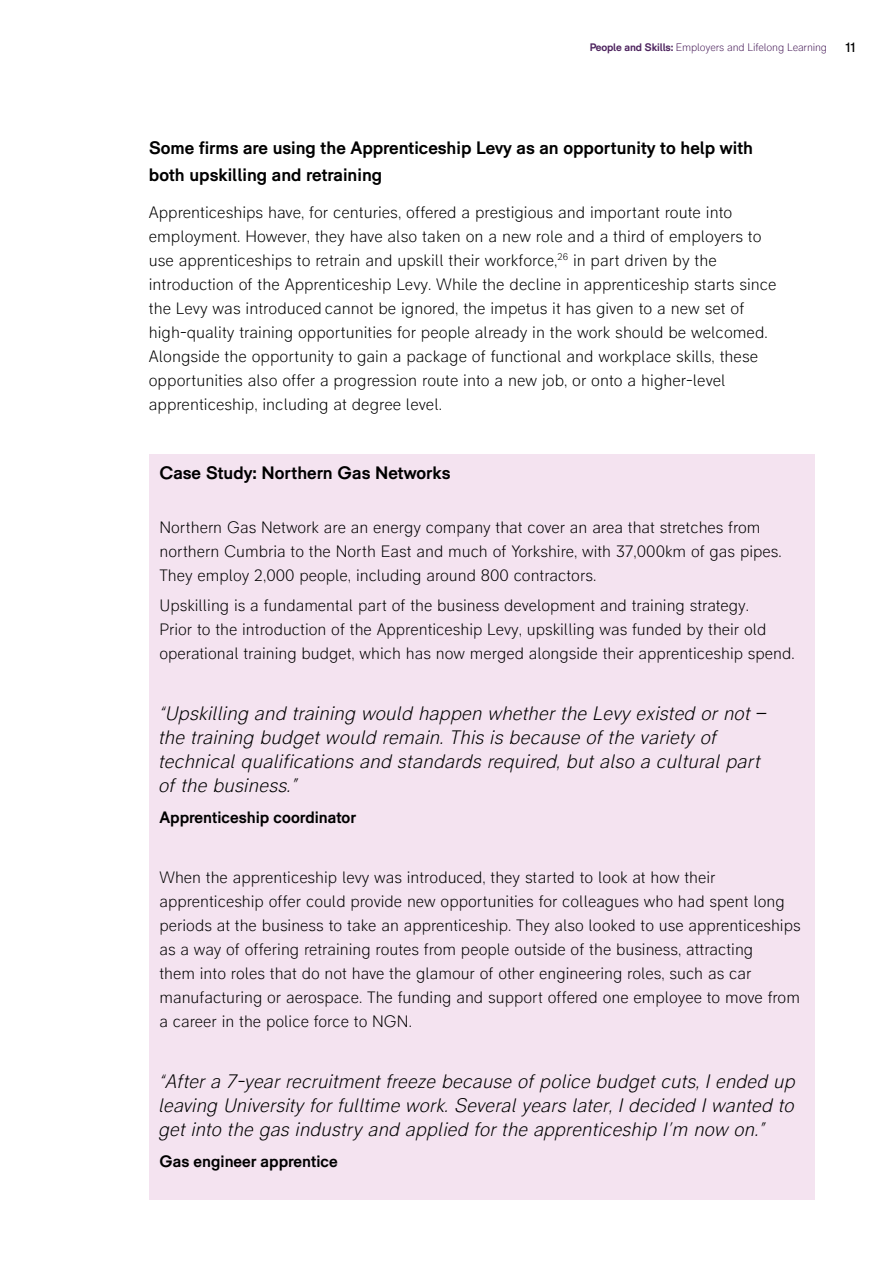
<style>
.page{position:relative;width:893px;height:1263px;background:#fff}
.page>*{position:absolute;margin:0;border:0;box-sizing:border-box;transform-origin:0 0}
.t1{font:italic 300 19.5px/24px "RM Pro";color:#000}
.t2{font:700 18px/27px "RM Pro";color:#000}
.t3{font:300 16.5px/24px "RM Pro";color:#000}
.t4{font:700 16.5px "RM Pro";color:#000}
.t5{font:13.5px "RM Pro";color:#000}
.t6{font:300 10.8px "RM Pro";letter-spacing:-.015em;color:#4d235e}
.s1{font-weight:700}
</style>
<div class="page">
<div style="left:149px;top:454px;width:665px;height:745px;background:#f4e3f0"></div>
<p class="t6" style="left:590px;top:41px;width:239px"><span class="s1">People and Skills:</span> Employers and Lifelong Learning</p>
<p class="t5" style="left:845px;top:39px;width:11px">11</p>
<p class="t2" style="left:149px;top:135px;width:606px">Some firms are using the Apprenticeship Levy as an opportunity to help with both upskilling and retraining</p>
<p class="t3" style="left:149px;top:201px;width:629px">Apprenticeships have, for centuries, offered a prestigious and important route into employment. However, they have also taken on a new role and a third of employers to use apprenticeships to retrain and upskill their workforce,<sup>26</sup> in part driven by the introduction of the Apprenticeship Levy. While the decline in apprenticeship starts since the Levy was introduced cannot be ignored, the impetus it has given to a new set of high-quality training opportunities for people already in the work should be welcomed.<br>Alongside the opportunity to gain a package of functional and workplace skills, these opportunities also offer a progression route into a new job, or onto a higher-level apprenticeship, including at degree level.</p>
<p class="t2" style="left:159px;top:459px;width:292px">Case Study: Northern Gas Networks</p>
<p class="t3" style="left:159px;top:516px;width:624px">Northern Gas Network are an energy company that cover an area that stretches from northern Cumbria to the North East and much of Yorkshire, with 37,000km of gas pipes.<br>They employ 2,000 people, including around 800 contractors.</p>
<p class="t3" style="left:159px;top:594px;width:637px">Upskilling is a fundamental part of the business development and training strategy.<br>Prior to the introduction of the Apprenticeship Levy, upskilling was funded by their old operational training budget, which has now merged alongside their apprenticeship spend.</p>
<p class="t1" style="left:159px;top:702px;width:608px">“Upskilling and training would happen whether the Levy existed or not – the training budget would remain. This is because of the variety of technical qualifications and standards required, but also a cultural part of the business.”</p>
<p class="t4" style="left:159px;top:807px;width:198px">Apprenticeship coordinator</p>
<p class="t3" style="left:159px;top:866px;width:643px">When the apprenticeship levy was introduced, they started to look at how their apprenticeship offer could provide new opportunities for colleagues who had spent long periods at the business to take an apprenticeship. They also looked to use apprenticeships as a way of offering retraining routes from people outside of the business, attracting<br>them into roles that do not have the glamour of other engineering roles, such as car manufacturing or aerospace. The funding and support offered one employee to move from a career in the police force to NGN.</p>
<p class="t1" style="left:159px;top:1070px;width:638px;text-align:justify">“After a 7-year recruitment freeze because of police budget cuts, I ended up leaving University for fulltime work. Several years later, I decided I wanted to get into the gas industry and applied for the apprenticeship I’m now on.”</p>
<p class="t4" style="left:159px;top:1151px;width:180px">Gas engineer apprentice</p>
</div>
